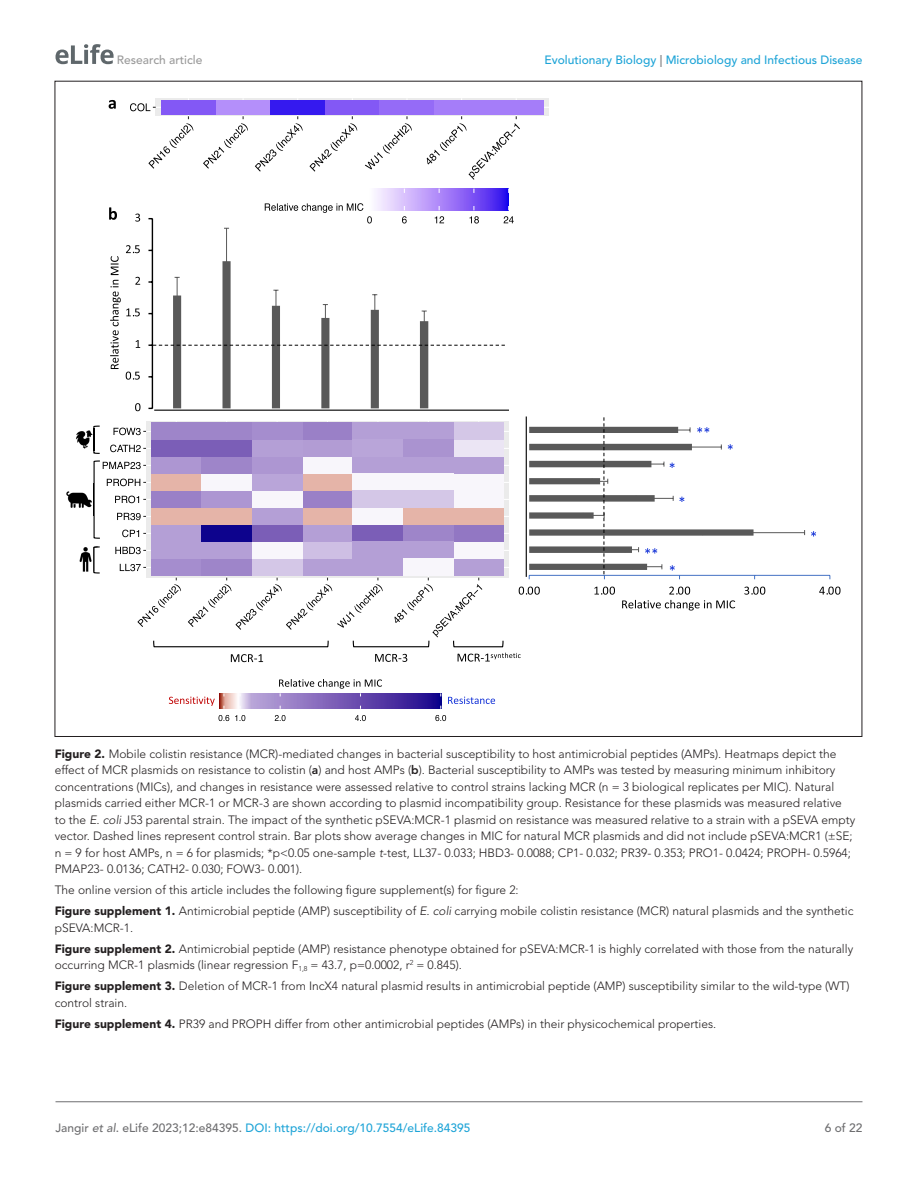
<style>
.page{position:relative;width:918px;height:1188px;background:#fff}
.page>*{position:absolute;margin:0;border:0;box-sizing:border-box;transform-origin:0 0}
.t1{font:300 12px/16.5px "Avenir LT Std";color:#231f20}
.t2{font:500 12px "Avenir LT Std";color:#1ea4d7}
.t3{font:500 12px "Avenir LT Std";color:#9a9a9a}
.t4{font:500 12px "Avenir LT Std";color:#6e6e70}
.s1{color:#6e6e70}
.s2{font-weight:900}
.s3{font-weight:800}
.s4{font-style:italic}
.s5{font-style:italic;color:#6e6e70}
</style>
<div class="page">
<svg style="left:56px;top:44px;width:58px;height:20px"></svg>
<hr style="left:56px;top:1101px;width:806px;height:1px;background:#6e6e70">
<hr style="left:754px;top:532px;width:51px;height:1px;background:#595959">
<hr style="left:529px;top:575px;width:301px;height:1px;background:#4472c4">
<svg style="left:819px;top:587px;width:22px;height:8px"></svg>
<svg style="left:109px;top:207px;width:8px;height:13px"></svg>
<svg style="left:109px;top:100px;width:7px;height:9px"></svg>
<hr style="left:154px;top:410px;width:355px;height:1px;background:#000">
<svg style="left:169px;top:679px;width:326px;height:43px"></svg>
<img style="left:66px;top:491px;width:26px;height:17px">
<img style="left:76px;top:430px;width:17px;height:19px">
<img style="left:79px;top:547px;width:13px;height:25px">
<hr style="left:226px;top:228px;width:1px;height:33px;background:#595959">
<hr style="left:152px;top:219px;width:1px;height:189px;background:#000">
<svg style="left:135px;top:403px;width:5px;height:8px"></svg>
<svg style="left:110px;top:245px;width:30px;height:135px"></svg>
<svg style="left:811px;top:531px;width:5px;height:6px"></svg>
<svg style="left:130px;top:98px;width:419px;height:131px"></svg>
<svg style="left:148px;top:261px;width:357px;height:148px"></svg>
<svg style="left:93px;top:417px;width:672px;height:245px"></svg>
<p class="t3" style="left:117px;top:53px;width:87px">Research article</p>
<p class="t2" style="left:544px;top:53px;width:320px">Evolutionary Biology <span class="s1">|</span> Microbiology and Infectious Disease</p>
<p class="t1" style="left:55px;top:745px;width:802px"><span class="s2">Figure 2.</span> Mobile colistin resistance (MCR)-mediated changes in bacterial susceptibility to host antimicrobial peptides (AMPs). Heatmaps depict the effect of MCR plasmids on resistance to colistin (<span class="s3">a</span>) and host AMPs (<span class="s3">b</span>). Bacterial susceptibility to AMPs was tested by measuring minimum inhibitory concentrations (MICs), and changes in resistance were assessed relative to control strains lacking MCR (n = 3 biological replicates per MIC). Natural plasmids carried either MCR-1 or MCR-3 are shown according to plasmid incompatibility group. Resistance for these plasmids was measured relative to the <span class="s4">E. coli</span> J53 parental strain. The impact of the synthetic pSEVA:MCR-1 plasmid on resistance was measured relative to a strain with a pSEVA empty vector. Dashed lines represent control strain. Bar plots show average changes in MIC for natural MCR plasmids and did not include pSEVA:MCR1 (±SE; n = 9 for host AMPs, n = 6 for plasmids; *p&lt;0.05 one-sample <span class="s4">t</span>-test, LL37- 0.033; HBD3- 0.0088; CP1- 0.032; PR39- 0.353; PRO1- 0.0424; PROPH- 0.5964; PMAP23- 0.0136; CATH2- 0.030; FOW3- 0.001).</p>
<p class="t1" style="left:55px;top:880px;width:800px;line-height:21px">The online version of this article includes the following figure supplement(s) for figure 2:<br><span class="s2">Figure supplement 1.</span> Antimicrobial peptide (AMP) susceptibility of <span class="s4">E. coli</span> carrying mobile colistin resistance (MCR) natural plasmids and the synthetic</p>
<p class="t1" style="left:55px;top:917px;width:800px;line-height:21px">pSEVA:MCR-1.<br><span class="s2">Figure supplement 2.</span> Antimicrobial peptide (AMP) resistance phenotype obtained for pSEVA:MCR-1 is highly correlated with those from the naturally</p>
<p class="t1" style="left:55px;top:955px;width:796px;line-height:21px">occurring MCR-1 plasmids (linear regression F<sub>1,8</sub> = 43.7, p=0.0002, r<sup>2</sup> = 0.845).<br><span class="s2">Figure supplement 3.</span> Deletion of MCR-1 from IncX4 natural plasmid results in antimicrobial peptide (AMP) susceptibility similar to the wild-type (WT)</p>
<p class="t1" style="left:55px;top:992px;width:663px;line-height:21px">control strain.<br><span class="s2">Figure supplement 4.</span> PR39 and PROPH differ from other antimicrobial peptides (AMPs) in their physicochemical properties.</p>
<p class="t2" style="left:56px;top:1121px;width:417px"><span class="s1">Jangir</span> <span class="s5">et al</span><span class="s1">. eLife 2023;12:e84395.</span> DOI: https://doi.org/10.7554/eLife.84395</p>
<p class="t4" style="left:825px;top:1121px;width:39px">6 of 22</p>
</div>
